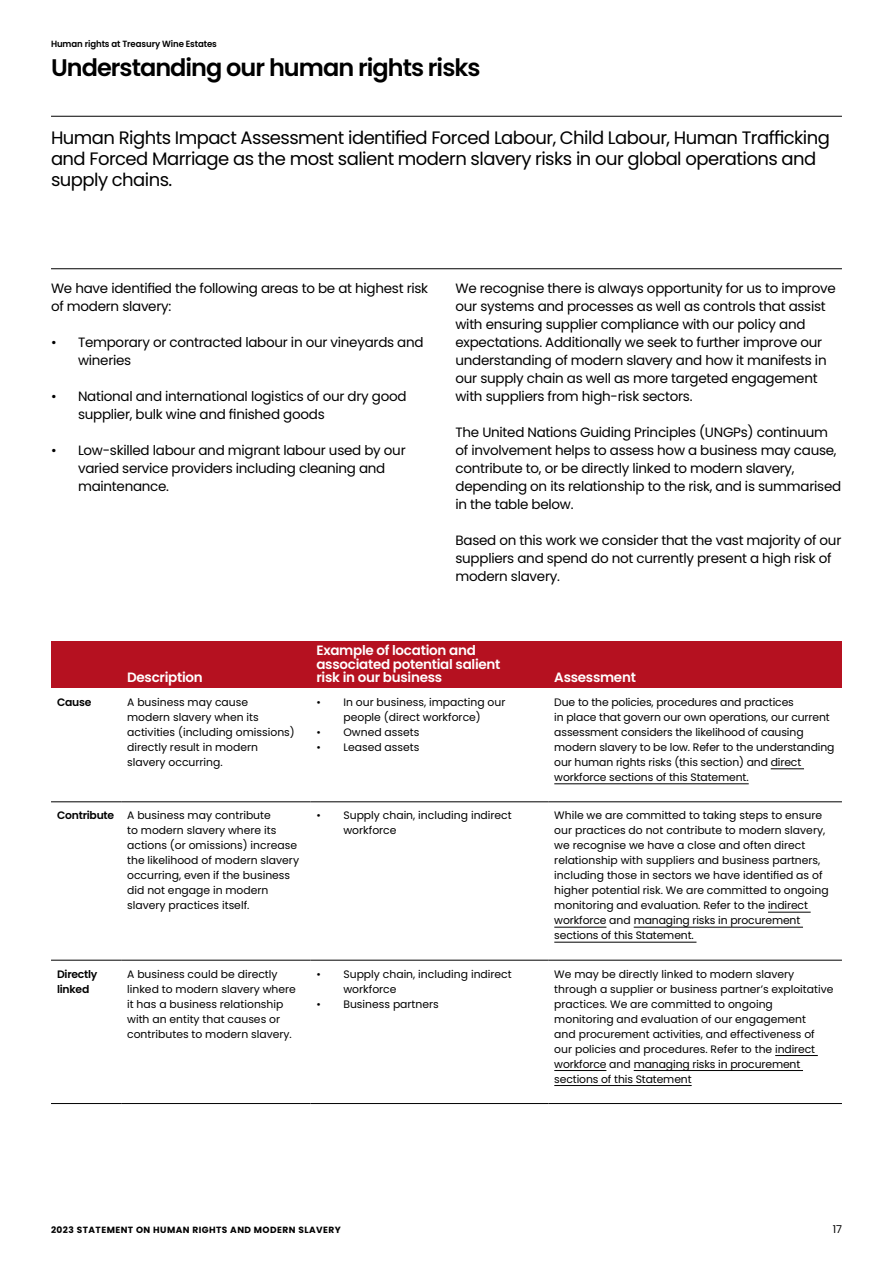
<style>
.page{position:relative;width:893px;height:1263px;background:#fff}
.page>*{position:absolute;margin:0;border:0;box-sizing:border-box;transform-origin:0 0}
.t1{font:600 24px "Poppins";letter-spacing:-.04em;color:#000}
.t2{font:18px/21px "Poppins";letter-spacing:-.03em;color:#000}
.t3{font:13.5px/18px "Poppins";letter-spacing:-.02em;color:#000}
.t4{font:600 13.5px/13.5px "Poppins";letter-spacing:-.02em;color:#fff}
.t5{font:10.8px/15px "Poppins";color:#000}
.t6{font:600 10.8px/15px "Poppins";letter-spacing:-.02em;color:#000}
.t7{font:700 9px "Poppins";letter-spacing:.05em;color:#000}
.t8{font:600 9px "Poppins";letter-spacing:-.01em;color:#000101;scale:.95 1}
.s1{font-weight:600}
</style>
<div class="page">
<hr style="left:51px;top:116px;width:791px;height:1px;background:#000">
<div style="left:51px;top:641px;width:791px;height:47px;background:#b51120"></div>
<hr style="left:51px;top:268px;width:791px;height:1px;background:#000">
<hr style="left:51px;top:801px;width:70px;height:1px;background:#000">
<hr style="left:121px;top:801px;width:189px;height:1px;background:#000">
<hr style="left:310px;top:801px;width:238px;height:1px;background:#000">
<hr style="left:548px;top:801px;width:294px;height:1px;background:#000">
<hr style="left:51px;top:960px;width:70px;height:1px;background:#000">
<hr style="left:121px;top:960px;width:189px;height:1px;background:#000">
<hr style="left:310px;top:960px;width:238px;height:1px;background:#000">
<hr style="left:548px;top:960px;width:294px;height:1px;background:#000">
<hr style="left:51px;top:1103px;width:70px;height:1px;background:#000">
<hr style="left:121px;top:1103px;width:189px;height:1px;background:#000">
<hr style="left:310px;top:1103px;width:238px;height:1px;background:#000">
<hr style="left:548px;top:1103px;width:294px;height:1px;background:#000">
<hr style="left:771px;top:768px;width:33px;height:1px;background:#000">
<hr style="left:554px;top:783px;width:195px;height:1px;background:#000">
<hr style="left:768px;top:912px;width:43px;height:1px;background:#000">
<hr style="left:554px;top:927px;width:52px;height:1px;background:#000">
<hr style="left:634px;top:927px;width:169px;height:1px;background:#000">
<hr style="left:554px;top:942px;width:142px;height:1px;background:#000">
<hr style="left:775px;top:1055px;width:43px;height:1px;background:#000">
<hr style="left:554px;top:1070px;width:52px;height:1px;background:#000">
<hr style="left:634px;top:1070px;width:169px;height:1px;background:#000">
<hr style="left:554px;top:1085px;width:138px;height:1px;background:#000">
<p class="t8" style="left:51px;top:38px;width:176px">Human rights at Treasury Wine Estates</p>
<h1 class="t1" style="left:51px;top:54px;width:431px">Understanding our human rights risks</h1>
<h2 class="t2" style="left:51px;top:127px;width:780px">Human Rights Impact Assessment identified Forced Labour, Child Labour, Human Trafficking and Forced Marriage as the most salient modern slavery risks in our global operations and supply chains.</h2>
<p class="t3" style="left:51px;top:279px;width:379px">We have identified the following areas to be at highest risk of modern slavery:</p>
<p class="t3" style="left:78px;top:333px;width:347px;text-indent:-27px">• Temporary or contracted labour in our vineyards and wineries</p>
<p class="t3" style="left:78px;top:387px;width:330px;text-indent:-27px">• National and international logistics of our dry good supplier, bulk wine and finished goods</p>
<p class="t3" style="left:78px;top:441px;width:329px;text-indent:-27px">• Low-skilled labour and migrant labour used by our varied service providers including cleaning and maintenance.</p>
<p class="t3" style="left:455px;top:279px;width:382px">We recognise there is always opportunity for us to improve our systems and processes as well as controls that assist with ensuring supplier compliance with our policy and expectations. Additionally we seek to further improve our understanding of modern slavery and how it manifests in our supply chain as well as more targeted engagement with suppliers from high-risk sectors.</p>
<p class="t3" style="left:455px;top:423px;width:387px">The United Nations Guiding Principles (UNGPs) continuum of involvement helps to assess how a business may cause, contribute to, or be directly linked to modern slavery, depending on its relationship to the risk, and is summarised in the table below.</p>
<p class="t3" style="left:455px;top:531px;width:387px">Based on this work we consider that the vast majority of our suppliers and spend do not currently present a high risk of modern slavery.</p>
<p class="t4" style="left:127px;top:671px;width:77px">Description</p>
<p class="t4" style="left:316px;top:644px;width:186px">Example of location and associated potential salient risk in our business</p>
<p class="t6" style="left:57px;top:694px;width:36px">Cause</p>
<p class="t5" style="left:127px;top:694px;width:169px">A business may cause<br>modern slavery when its activities (including omissions) directly result in modern slavery occurring.</p>
<p class="t5" style="left:316px;top:694px;width:191px;text-align:center">• In our business, impacting our people (direct workforce)</p>
<p class="t5" style="left:316px;top:724px;width:104px">• Owned assets</p>
<p class="t5" style="left:316px;top:739px;width:105px">• Leased assets</p>
<p class="t4" style="left:554px;top:671px;width:83px">Assessment</p>
<p class="t5" style="left:554px;top:694px;width:282px">Due to the policies, procedures and practices<br>in place that govern our own operations, our current assessment considers the likelihood of causing modern slavery to be low. Refer to the understanding our human rights risks (this section) and direct workforce sections of this Statement.</p>
<p class="t5" style="left:127px;top:808px;width:173px;text-indent:-70px"><span class="s1">Contribute</span> A business may contribute<br>to modern slavery where its actions (or omissions) increase the likelihood of modern slavery occurring, even if the business did not engage in modern slavery practices itself.</p>
<p class="t5" style="left:343px;top:808px;width:170px;text-indent:-27px">• Supply chain, including indirect workforce</p>
<p class="t5" style="left:554px;top:808px;width:276px">While we are committed to taking steps to ensure our practices do not contribute to modern slavery, we recognise we have a close and often direct relationship with suppliers and business partners, including those in sectors we have identified as of higher potential risk. We are committed to ongoing monitoring and evaluation. Refer to the indirect workforce and managing risks in procurement sections of this Statement.</p>
<p class="t6" style="left:57px;top:966px;width:42px">Directly linked</p>
<p class="t5" style="left:127px;top:966px;width:170px">A business could be directly linked to modern slavery where it has a business relationship with an entity that causes or contributes to modern slavery.</p>
<p class="t5" style="left:343px;top:966px;width:170px;text-indent:-27px">• Supply chain, including indirect workforce</p>
<p class="t5" style="left:554px;top:966px;width:281px">We may be directly linked to modern slavery through a supplier or business partner’s exploitative practices. We are committed to ongoing monitoring and evaluation of our engagement<br>and procurement activities, and effectiveness of our policies and procedures. Refer to the indirect workforce and managing risks in procurement sections of this Statement</p>
<p class="t5" style="left:316px;top:996px;width:124px">• Business partners</p>
<p class="t7" style="left:51px;top:1224px;width:291px">2023 STATEMENT ON HUMAN RIGHTS AND MODERN SLAVERY</p>
<p class="t5" style="left:833px;top:1222px;width:11px">17</p>
</div>
